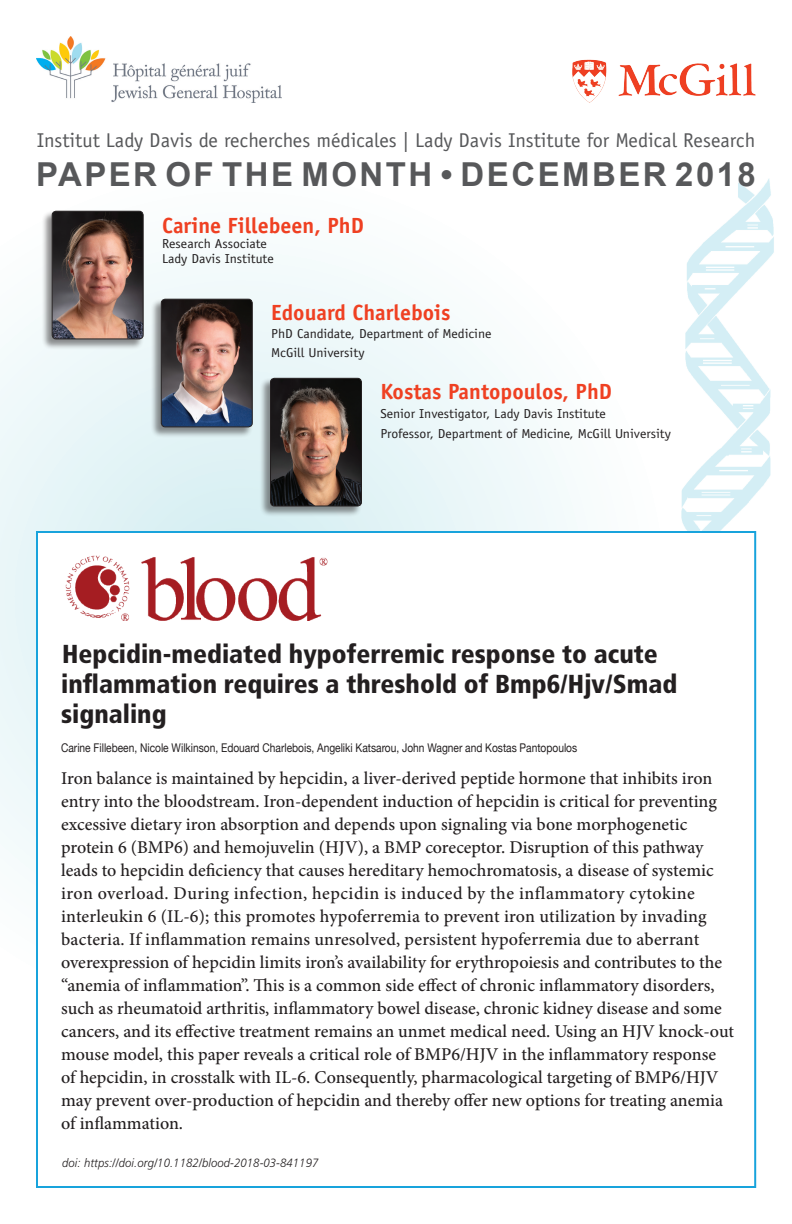
<style>
.page{position:relative;width:792px;height:1224px;background:#fff}
.page>*{position:absolute;margin:0;border:0;box-sizing:border-box;transform-origin:0 0}
.t1{font:700 33px "Arial";letter-spacing:.075em;color:#57585a}
.t2{font:900 condensed 26px/30px "Frutiger";color:#231f20}
.t3{font:700 22px "Officina Sans";color:#ef4022}
.t4{font:20px "Officina Sans";color:#57585a}
.t5{font:500 18px/23px "Minion Pro";color:#231f20}
.t6{font:13px/15px "Officina Sans";color:#231f20;scale:1.06 1}
.t7{font:12px "Helvetica Neue";color:#231f20;scale:.85 1}
.t8{font:italic 300 12px "Frutiger";letter-spacing:.01em;color:#231f20;scale:.94 1}
</style>
<div class="page">
<img style="left:681px;top:179px;width:93px;height:401px">
<svg style="left:0;top:210px;width:578px;height:664px"></svg>
<div style="left:36px;top:531px;width:720px;height:657px;background:#fff;border:2px solid #18a3dc"></div>
<img style="left:573px;top:59px;width:183px;height:44px">
<img style="left:36px;top:36px;width:245px;height:67px">
<div style="left:41px;top:211px;width:103px;height:139px;background:#231f20;opacity:.5"></div>
<img style="left:52px;top:211px;width:91px;height:128px">
<div style="left:52px;top:211px;width:91px;height:128px;border:1px solid #231f20;border-radius:4px"></div>
<div style="left:150px;top:299px;width:103px;height:139px;background:#231f20;opacity:.5"></div>
<img style="left:161px;top:299px;width:91px;height:128px">
<div style="left:161px;top:299px;width:92px;height:128px;border:1px solid #231f20;border-radius:4px"></div>
<div style="left:260px;top:378px;width:102px;height:139px;background:#231f20;opacity:.5"></div>
<img style="left:271px;top:378px;width:90px;height:128px">
<div style="left:270px;top:378px;width:92px;height:128px;border:1px solid #231f20;border-radius:4px"></div>
<img style="left:65px;top:555px;width:263px;height:66px">
<p class="t4" style="left:37px;top:128px;width:720px">Institut Lady Davis de recherches médicales | Lady Davis Institute for Medical Research</p>
<h1 class="t1" style="left:36px;top:153px;width:721px">PAPER OF THE MONTH • DECEMBER 2018</h1>
<p class="t3" style="left:162px;top:212px;width:203px">Carine Fillebeen, PhD</p>
<p class="t6" style="left:162px;top:236px;width:107px">Research Associate<br>Lady Davis Institute</p>
<p class="t3" style="left:271px;top:299px;width:181px">Edouard Charlebois</p>
<p class="t6" style="left:271px;top:325px;width:209px;line-height:18.6px">PhD Candidate, Department of Medicine<br>McGill University</p>
<p class="t3" style="left:380px;top:378px;width:233px">Kostas Pantopoulos, PhD</p>
<p class="t6" style="left:380px;top:404px;width:276px;line-height:19.6px">Senior Investigator, Lady Davis Institute<br>Professor, Department of Medicine, McGill University</p>
<h2 class="t2" style="left:61px;top:639px;width:618px">Hepcidin-mediated hypoferremic response to acute inflammation requires a threshold of Bmp6/Hjv/Smad signaling</h2>
<p class="t7" style="left:61px;top:739px;width:609px">Carine Fillebeen, Nicole Wilkinson, Edouard Charlebois, Angeliki Katsarou, John Wagner and Kostas Pantopoulos</p>
<p class="t5" style="left:61px;top:767px;width:674px">Iron balance is maintained by hepcidin, a liver-derived peptide hormone that inhibits iron entry into the bloodstream. Iron-dependent induction of hepcidin is critical for preventing excessive dietary iron absorption and depends upon signaling via bone morphogenetic protein 6 (BMP6) and hemojuvelin (HJV), a BMP coreceptor. Disruption of this pathway leads to hepcidin deficiency that causes hereditary hemochromatosis, a disease of systemic iron overload. During infection, hepcidin is induced by the inflammatory cytokine interleukin 6 (IL-6); this promotes hypoferremia to prevent iron utilization by invading bacteria. If inflammation remains unresolved, persistent hypoferremia due to aberrant overexpression of hepcidin limits iron’s availability for erythropoiesis and contributes to the “anemia of inflammation”. This is a common side effect of chronic inflammatory disorders, such as rheumatoid arthritis, inflammatory bowel disease, chronic kidney disease and some cancers, and its effective treatment remains an unmet medical need. Using an HJV knock-out mouse model, this paper reveals a critical role of BMP6/HJV in the inflammatory response of hepcidin, in crosstalk with IL-6. Consequently, pharmacological targeting of BMP6/HJV may prevent over-production of hepcidin and thereby offer new options for treating anemia of inflammation.</p>
<p class="t8" style="left:62px;top:1156px;width:274px">doi: https://doi.org/10.1182/blood-2018-03-841197</p>
</div>
